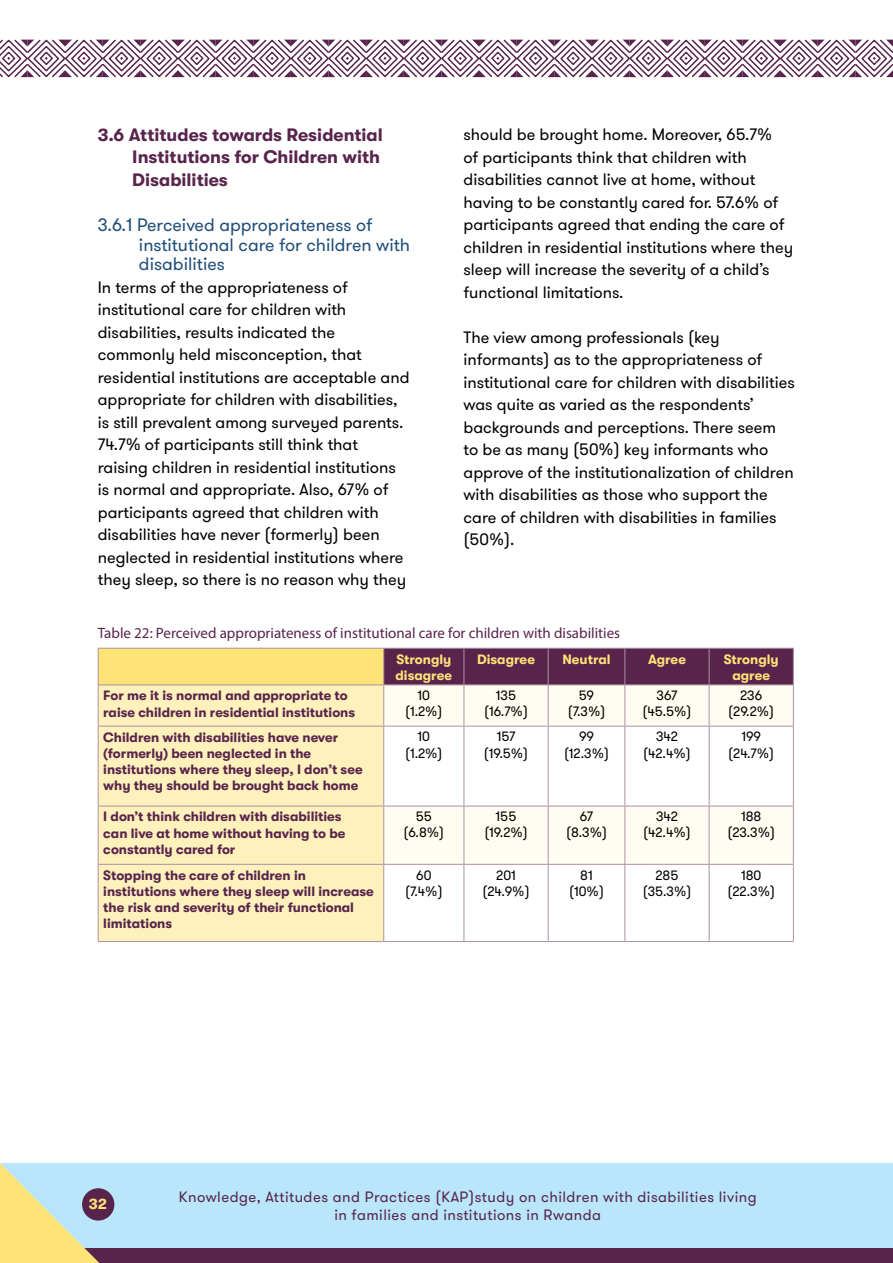
<style>
.page{position:relative;width:893px;height:1263px;background:#fff}
.page>*{position:absolute;margin:0;border:0;box-sizing:border-box;transform-origin:0 0}
.t1{font:18px/19.8px "GT Walsheim";color:#1f4e79}
.t2{font:700 18px/21.6px "GT Walsheim";color:#58244c;text-align:right}
.t3{font:16.5px/22.5px "GT Walsheim";color:#000}
.t4{font:15px/18px "GT Walsheim";letter-spacing:.03em;color:#58244c;text-align:center}
.t5{font:15px "Myriad Pro";color:#58244c}
.t6{font:700 15px "GT Walsheim";color:#fee377}
.t7{font:700 13.5px/16.2px "GT Walsheim";color:#58244c}
.t8{font:13.5px/16.2px "GT Walsheim";color:#000;text-align:center}
.t9{font:700 13.5px/16.2px "GT Walsheim";color:#fee377}
</style>
<div class="page">
<svg style="left:0;top:1163px;width:893px;height:100px"></svg>
<div style="left:82px;top:1188px;width:32px;height:32px;background:#58244c;border-radius:50%"></div>
<svg style="left:0;top:39px;width:893px;height:39px"></svg>
<div style="left:98px;top:648px;width:286px;height:37px;background:#fee377"></div>
<div style="left:384px;top:649px;width:409px;height:35px;background:#58244c"></div>
<div style="left:99px;top:685px;width:284px;height:256px;background:#fef1bb"></div>
<svg style="left:384px;top:685px;width:409px;height:179px;fill:#fffcf1"></svg>
<hr style="left:98px;top:648px;width:286px;height:1px;background:#ac92a5">
<hr style="left:98px;top:648px;width:1px;height:36px;background:#ac92a5">
<hr style="left:384px;top:648px;width:80px;height:1px;background:#ac92a5">
<hr style="left:383px;top:648px;width:1px;height:36px;background:#ac92a5">
<hr style="left:464px;top:648px;width:84px;height:1px;background:#ac92a5">
<hr style="left:464px;top:648px;width:1px;height:36px;background:#ac92a5">
<hr style="left:548px;top:648px;width:77px;height:1px;background:#ac92a5">
<hr style="left:548px;top:648px;width:1px;height:36px;background:#ac92a5">
<hr style="left:625px;top:648px;width:84px;height:1px;background:#ac92a5">
<hr style="left:624px;top:648px;width:1px;height:36px;background:#ac92a5">
<hr style="left:709px;top:648px;width:85px;height:1px;background:#ac92a5">
<hr style="left:709px;top:648px;width:1px;height:36px;background:#ac92a5">
<hr style="left:793px;top:648px;width:1px;height:36px;background:#ac92a5">
<hr style="left:98px;top:684px;width:286px;height:1px;background:#ac92a5">
<hr style="left:98px;top:685px;width:1px;height:41px;background:#ac92a5">
<hr style="left:384px;top:684px;width:80px;height:1px;background:#ac92a5">
<hr style="left:383px;top:685px;width:1px;height:41px;background:#ac92a5">
<hr style="left:464px;top:684px;width:84px;height:1px;background:#ac92a5">
<hr style="left:464px;top:685px;width:1px;height:41px;background:#ac92a5">
<hr style="left:548px;top:684px;width:77px;height:1px;background:#ac92a5">
<hr style="left:548px;top:685px;width:1px;height:41px;background:#ac92a5">
<hr style="left:625px;top:684px;width:84px;height:1px;background:#ac92a5">
<hr style="left:624px;top:685px;width:1px;height:41px;background:#ac92a5">
<hr style="left:709px;top:684px;width:85px;height:1px;background:#ac92a5">
<hr style="left:709px;top:685px;width:1px;height:41px;background:#ac92a5">
<hr style="left:793px;top:685px;width:1px;height:41px;background:#ac92a5">
<hr style="left:98px;top:726px;width:286px;height:1px;background:#ac92a5">
<hr style="left:98px;top:726px;width:1px;height:80px;background:#ac92a5">
<hr style="left:384px;top:726px;width:80px;height:1px;background:#ac92a5">
<hr style="left:383px;top:726px;width:1px;height:80px;background:#ac92a5">
<hr style="left:464px;top:726px;width:84px;height:1px;background:#ac92a5">
<hr style="left:464px;top:726px;width:1px;height:80px;background:#ac92a5">
<hr style="left:548px;top:726px;width:77px;height:1px;background:#ac92a5">
<hr style="left:548px;top:726px;width:1px;height:80px;background:#ac92a5">
<hr style="left:625px;top:726px;width:84px;height:1px;background:#ac92a5">
<hr style="left:624px;top:726px;width:1px;height:80px;background:#ac92a5">
<hr style="left:709px;top:726px;width:85px;height:1px;background:#ac92a5">
<hr style="left:709px;top:726px;width:1px;height:80px;background:#ac92a5">
<hr style="left:793px;top:726px;width:1px;height:80px;background:#ac92a5">
<hr style="left:98px;top:806px;width:286px;height:1px;background:#ac92a5">
<hr style="left:98px;top:806px;width:1px;height:58px;background:#ac92a5">
<hr style="left:98px;top:864px;width:286px;height:1px;background:#ac92a5">
<hr style="left:98px;top:865px;width:1px;height:76px;background:#ac92a5">
<hr style="left:383px;top:865px;width:1px;height:76px;background:#ac92a5">
<hr style="left:464px;top:865px;width:1px;height:76px;background:#ac92a5">
<hr style="left:548px;top:865px;width:1px;height:76px;background:#ac92a5">
<hr style="left:624px;top:865px;width:1px;height:76px;background:#ac92a5">
<hr style="left:709px;top:865px;width:1px;height:76px;background:#ac92a5">
<hr style="left:793px;top:865px;width:1px;height:76px;background:#ac92a5">
<hr style="left:98px;top:941px;width:286px;height:1px;background:#ac92a5">
<hr style="left:384px;top:941px;width:80px;height:1px;background:#ac92a5">
<hr style="left:464px;top:941px;width:84px;height:1px;background:#ac92a5">
<hr style="left:548px;top:941px;width:77px;height:1px;background:#ac92a5">
<hr style="left:625px;top:941px;width:84px;height:1px;background:#ac92a5">
<hr style="left:709px;top:941px;width:85px;height:1px;background:#ac92a5">
<hr style="left:384px;top:806px;width:80px;height:1px;background:#ac92a5">
<hr style="left:383px;top:806px;width:1px;height:58px;background:#ac92a5">
<hr style="left:384px;top:864px;width:80px;height:1px;background:#ac92a5">
<hr style="left:464px;top:806px;width:84px;height:1px;background:#ac92a5">
<hr style="left:464px;top:806px;width:1px;height:58px;background:#ac92a5">
<hr style="left:464px;top:864px;width:84px;height:1px;background:#ac92a5">
<hr style="left:548px;top:806px;width:77px;height:1px;background:#ac92a5">
<hr style="left:548px;top:806px;width:1px;height:58px;background:#ac92a5">
<hr style="left:548px;top:864px;width:77px;height:1px;background:#ac92a5">
<hr style="left:625px;top:806px;width:84px;height:1px;background:#ac92a5">
<hr style="left:624px;top:806px;width:1px;height:58px;background:#ac92a5">
<hr style="left:625px;top:864px;width:84px;height:1px;background:#ac92a5">
<hr style="left:709px;top:806px;width:85px;height:1px;background:#ac92a5">
<hr style="left:709px;top:806px;width:1px;height:58px;background:#ac92a5">
<hr style="left:793px;top:806px;width:1px;height:58px;background:#ac92a5">
<hr style="left:709px;top:864px;width:85px;height:1px;background:#ac92a5">
<p class="t2" style="left:98px;top:124px;width:286px">3.6 Attitudes towards Residential<br>Institutions for Children with</p>
<p class="t2" style="left:132px;top:169px;width:97px">Disabilities</p>
<p class="t1" style="left:139px;top:215px;width:273px;text-indent:-41px">3.6.1 Perceived appropriateness of institutional care for children with disabilities</p>
<p class="t3" style="left:98px;top:276px;width:313px">In terms of the appropriateness of institutional care for children with disabilities, results indicated the commonly held misconception, that residential institutions are acceptable and appropriate for children with disabilities, is still prevalent among surveyed parents.<br>74.7% of participants still think that raising children in residential institutions is normal and appropriate. Also, 67% of participants agreed that children with disabilities have never (formerly) been neglected in residential institutions where they sleep, so there is no reason why they</p>
<p class="t3" style="left:463px;top:123px;width:331px">should be brought home. Moreover, 65.7%<br>of participants think that children with disabilities cannot live at home, without having to be constantly cared for. 57.6% of participants agreed that ending the care of children in residential institutions where they sleep will increase the severity of a child’s functional limitations.</p>
<p class="t3" style="left:463px;top:326px;width:333px">The view among professionals (key informants) as to the appropriateness of institutional care for children with disabilities was quite as varied as the respondents’ backgrounds and perceptions. There seem<br>to be as many (50%) key informants who approve of the institutionalization of children with disabilities as those who support the care of children with disabilities in families (50%).</p>
<p class="t5" style="left:98px;top:623px;width:524px">Table 22: Perceived appropriateness of institutional care for children with disabilities</p>
<p class="t9" style="left:395px;top:651px;width:58px">Strongly disagree</p>
<p class="t9" style="left:477px;top:651px;width:59px">Disagree</p>
<p class="t9" style="left:562px;top:651px;width:50px">Neutral</p>
<p class="t9" style="left:648px;top:651px;width:40px">Agree</p>
<p class="t9" style="left:724px;top:651px;width:57px;text-align:center">Strongly agree</p>
<p class="t7" style="left:103px;top:688px;width:253px">For me it is normal and appropriate to raise children in residential institutions</p>
<p class="t8" style="left:405px;top:688px;width:39px">10 (1.2%)</p>
<p class="t8" style="left:484px;top:688px;width:45px">135 (16.7%)</p>
<p class="t8" style="left:568px;top:688px;width:39px">59 (7.3%)</p>
<p class="t8" style="left:642px;top:688px;width:51px">367 (45.5%)</p>
<p class="t8" style="left:728px;top:688px;width:47px">236 (29.2%)</p>
<p class="t7" style="left:103px;top:729px;width:261px">Children with disabilities have never (formerly) been neglected in the institutions where they sleep, I don’t see why they should be brought back home</p>
<p class="t8" style="left:405px;top:729px;width:39px">10 (1.2%)</p>
<p class="t8" style="left:484px;top:729px;width:46px">157 (19.5%)</p>
<p class="t8" style="left:564px;top:729px;width:47px">99 (12.3%)</p>
<p class="t8" style="left:643px;top:729px;width:49px">342 (42.4%)</p>
<p class="t8" style="left:728px;top:729px;width:47px">199 (24.7%)</p>
<p class="t7" style="left:103px;top:809px;width:244px">I don’t think children with disabilities can live at home without having to be constantly cared for</p>
<p class="t8" style="left:403px;top:809px;width:42px">55 (6.8%)</p>
<p class="t8" style="left:484px;top:809px;width:45px">155 (19.2%)</p>
<p class="t8" style="left:566px;top:809px;width:42px">67 (8.3%)</p>
<p class="t8" style="left:643px;top:809px;width:49px">342 (42.4%)</p>
<p class="t8" style="left:727px;top:809px;width:49px">188 (23.3%)</p>
<p class="t7" style="left:103px;top:867px;width:272px">Stopping the care of children in institutions where they sleep will increase the risk and severity of their functional limitations</p>
<p class="t8" style="left:405px;top:867px;width:39px">60 (7.4%)</p>
<p class="t8" style="left:482px;top:867px;width:49px">201 (24.9%)</p>
<p class="t8" style="left:569px;top:867px;width:36px">81 (10%)</p>
<p class="t8" style="left:643px;top:867px;width:50px">285 (35.3%)</p>
<p class="t8" style="left:727px;top:867px;width:49px">180 (22.3%)</p>
<p class="t6" style="left:89px;top:1196px;width:20px">32</p>
<p class="t4" style="left:179px;top:1188px;width:579px">Knowledge, Attitudes and Practices (KAP)study on children with disabilities living in families and institutions in Rwanda</p>
</div>
